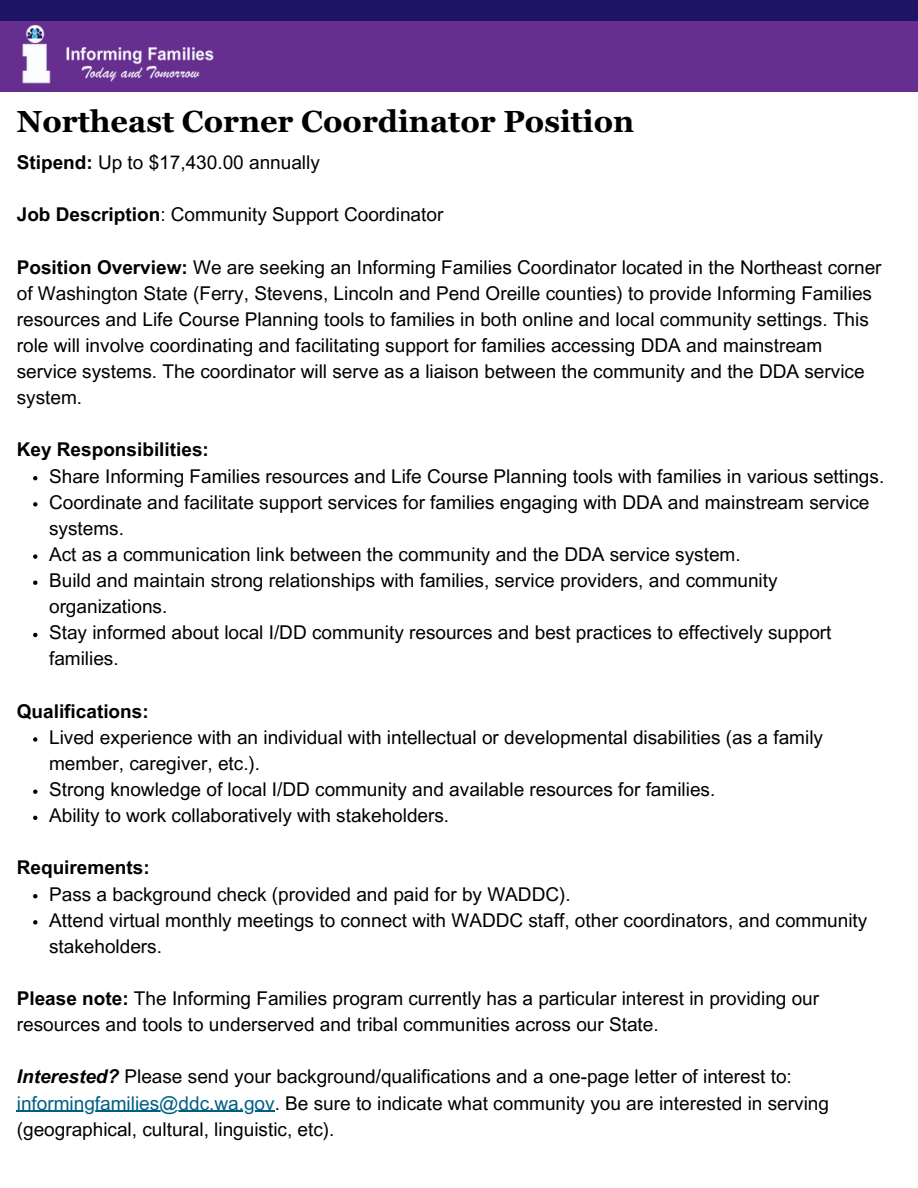
<style>
.page{position:relative;width:918px;height:1188px;background:#fff}
.page>*{position:absolute;margin:0;border:0;box-sizing:border-box;transform-origin:0 0}
.t1{font:700 30.6px "Georgia Pro";color:#000}
.t2{font:19.05px/26.1px "Arial MT Pro";color:#000}
.t3{font:700 19.05px "Arial MT Pro";color:#000}
.s1{font-weight:700}
.s2{font-weight:700;font-style:italic}
.s3{color:#005e85}
</style>
<div class="page">
<svg style="left:33px;top:476px;width:4px;height:4px"></svg>
<svg style="left:33px;top:502px;width:4px;height:5px"></svg>
<svg style="left:33px;top:554px;width:4px;height:5px"></svg>
<svg style="left:33px;top:581px;width:4px;height:4px"></svg>
<svg style="left:33px;top:633px;width:4px;height:4px"></svg>
<svg style="left:33px;top:737px;width:4px;height:5px"></svg>
<svg style="left:33px;top:790px;width:4px;height:4px"></svg>
<svg style="left:33px;top:816px;width:4px;height:4px"></svg>
<svg style="left:33px;top:894px;width:4px;height:4px"></svg>
<svg style="left:33px;top:920px;width:4px;height:5px"></svg>
<hr style="left:21px;top:1111px;width:254px;height:1px;background:#005e85">
<div style="left:0;top:0;width:918px;height:92px;background:#652e8f"></div>
<img style="left:22px;top:25px;width:192px;height:59px">
<div style="left:0;top:0;width:918px;height:21px;background:#1d1464"></div>
<p class="t1" style="left:17px;top:104px;width:619px">Northeast Corner Coordinator Position</p>
<p class="t2" style="left:17px;top:152px;width:305px"><span class="s1">Stipend:</span> Up to $17,430.00 annually</p>
<p class="t2" style="left:17px;top:204px;width:428px"><span class="s1">Job Description</span>: Community Support Coordinator</p>
<p class="t2" style="left:17px;top:256px;width:866px"><span class="s1">Position Overview:</span> We are seeking an Informing Families Coordinator located in the Northeast corner of Washington State (Ferry, Stevens, Lincoln and Pend Oreille counties) to provide Informing Families resources and Life Course Planning tools to families in both online and local community settings. This role will involve coordinating and facilitating support for families accessing DDA and mainstream service systems. The coordinator will serve as a liaison between the community and the DDA service system.</p>
<p class="t3" style="left:17px;top:443px;width:194px">Key Responsibilities:</p>
<p class="t2" style="left:49px;top:465px;width:837px">Share Informing Families resources and Life Course Planning tools with families in various settings.</p>
<h2 class="t2" style="left:49px;top:491px;width:822px">Coordinate and facilitate support services for families engaging with DDA and mainstream service systems.</h2>
<p class="t2" style="left:49px;top:544px;width:693px">Act as a communication link between the community and the DDA service system.</p>
<p class="t2" style="left:49px;top:570px;width:730px">Build and maintain strong relationships with families, service providers, and community organizations.</p>
<p class="t2" style="left:49px;top:622px;width:784px">Stay informed about local I/DD community resources and best practices to effectively support families.</p>
<p class="t3" style="left:17px;top:704px;width:133px">Qualifications:</p>
<p class="t2" style="left:49px;top:726px;width:775px">Lived experience with an individual with intellectual or developmental disabilities (as a family member, caregiver, etc.).</p>
<h2 class="t2" style="left:49px;top:779px;width:668px">Strong knowledge of local I/DD community and available resources for families.</h2>
<p class="t2" style="left:49px;top:805px;width:402px">Ability to work collaboratively with stakeholders.</p>
<p class="t3" style="left:17px;top:861px;width:135px">Requirements:</p>
<p class="t2" style="left:49px;top:883px;width:523px">Pass a background check (provided and paid for by WADDC).</p>
<h2 class="t2" style="left:49px;top:909px;width:820px">Attend virtual monthly meetings to connect with WADDC staff, other coordinators, and community stakeholders.</h2>
<p class="t2" style="left:17px;top:988px;width:804px"><span class="s1">Please note:</span> The Informing Families program currently has a particular interest in providing our resources and tools to underserved and tribal communities across our State.</p>
<p class="t2" style="left:17px;top:1066px;width:814px"><span class="s2">Interested?</span> Please send your background/qualifications and a one-page letter of interest to: <span class="s3">informingfamilies@ddc.wa.gov</span>. Be sure to indicate what community you are interested in serving</p>
<p class="t2" style="left:17px;top:1118px;width:319px">(geographical, cultural, linguistic, etc).</p>
</div>
